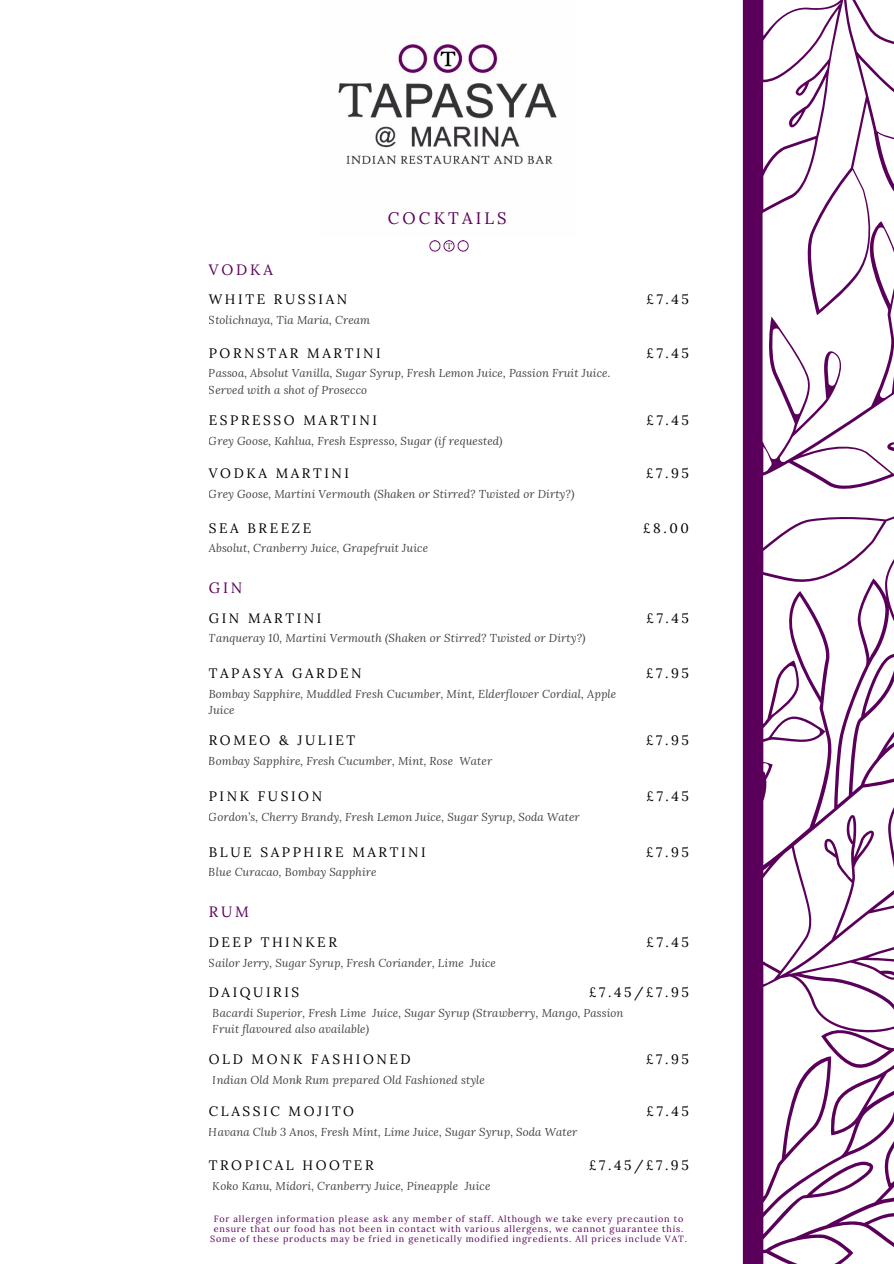
<style>
.page{position:relative;width:894px;height:1264px;background:#fff}
.page>*{position:absolute;margin:0;border:0;box-sizing:border-box;transform-origin:0 0}
.t1{font:16.65px "Lora";letter-spacing:.19em;color:#5a005a}
.t2{font:15px "Lora";letter-spacing:.19em;color:#5a005a}
.t3{font:13.65px "Lora";letter-spacing:.19em;color:#000}
.t4{font:italic 11.4px/16.5px "Lora";letter-spacing:.01em;color:#000}
.t5{font:9px/9.9px "Lora";letter-spacing:.09em;color:#5a005a;text-align:center}
</style>
<div class="page">
<svg style="left:742px;top:0;width:151px;height:1263px"></svg>
<img style="left:338px;top:41px;width:219px;height:123px">
<img style="left:429px;top:241px;width:40px;height:11px">
<h2 class="t2" style="left:209px;top:259px;width:65px">VODKA</h2>
<h1 class="t1" style="left:387px;top:207px;width:120px">COCKTAILS</h1>
<p class="t3" style="left:209px;top:291px;width:140px">WHITE RUSSIAN</p>
<p class="t3" style="left:646px;top:291px;width:44px">£7.45</p>
<p class="t4" style="left:209px;top:311px;width:163px">Stolichnaya, Tia Maria, Cream</p>
<p class="t3" style="left:209px;top:344px;width:173px">PORNSTAR MARTINI</p>
<p class="t3" style="left:646px;top:344px;width:44px">£7.45</p>
<p class="t4" style="left:209px;top:365px;width:403px">Passoa, Absolut Vanilla, Sugar Syrup, Fresh Lemon Juice, Passion Fruit Juice.<br>Served with a shot of Prosecco</p>
<p class="t3" style="left:209px;top:411px;width:170px">ESPRESSO MARTINI</p>
<p class="t3" style="left:646px;top:411px;width:44px">£7.45</p>
<p class="t4" style="left:209px;top:432px;width:295px">Grey Goose, Kahlua, Fresh Espresso, Sugar (if requested)</p>
<p class="t3" style="left:209px;top:464px;width:142px">VODKA MARTINI</p>
<p class="t3" style="left:646px;top:464px;width:44px">£7.95</p>
<p class="t4" style="left:209px;top:485px;width:367px">Grey Goose, Martini Vermouth (Shaken or Stirred? Twisted or Dirty?)</p>
<p class="t3" style="left:209px;top:519px;width:104px">SEA BREEZE</p>
<p class="t3" style="left:643px;top:519px;width:47px">£8.00</p>
<p class="t4" style="left:209px;top:540px;width:221px">Absolut, Cranberry Juice, Grapefruit Juice</p>
<h2 class="t2" style="left:209px;top:577px;width:35px">GIN</h2>
<p class="t3" style="left:209px;top:609px;width:114px">GIN MARTINI</p>
<p class="t3" style="left:646px;top:609px;width:44px">£7.45</p>
<p class="t4" style="left:209px;top:629px;width:378px">Tanqueray 10, Martini Vermouth (Shaken or Stirred? Twisted or Dirty?)</p>
<p class="t3" style="left:209px;top:664px;width:154px">TAPASYA GARDEN</p>
<p class="t3" style="left:646px;top:664px;width:44px">£7.95</p>
<p class="t4" style="left:209px;top:685px;width:409px">Bombay Sapphire, Muddled Fresh Cucumber, Mint, Elderflower Cordial, Apple<br>Juice</p>
<p class="t3" style="left:209px;top:731px;width:148px">ROMEO &amp; JULIET</p>
<p class="t3" style="left:646px;top:731px;width:44px">£7.95</p>
<p class="t4" style="left:209px;top:752px;width:285px">Bombay Sapphire, Fresh Cucumber, Mint, Rose Water</p>
<p class="t3" style="left:209px;top:787px;width:115px">PINK FUSION</p>
<p class="t3" style="left:646px;top:787px;width:44px">£7.45</p>
<p class="t4" style="left:209px;top:808px;width:372px">Gordon’s, Cherry Brandy, Fresh Lemon Juice, Sugar Syrup, Soda Water</p>
<p class="t3" style="left:209px;top:842px;width:218px">BLUE SAPPHIRE MARTINI</p>
<p class="t3" style="left:646px;top:842px;width:44px">£7.95</p>
<p class="t4" style="left:209px;top:863px;width:169px">Blue Curacao, Bombay Sapphire</p>
<h2 class="t2" style="left:209px;top:902px;width:42px">RUM</h2>
<p class="t3" style="left:209px;top:933px;width:130px">DEEP THINKER</p>
<p class="t3" style="left:646px;top:933px;width:44px">£7.45</p>
<p class="t4" style="left:209px;top:954px;width:289px">Sailor Jerry, Sugar Syrup, Fresh Coriander, Lime Juice</p>
<p class="t3" style="left:209px;top:983px;width:92px">DAIQUIRIS</p>
<p class="t3" style="left:589px;top:983px;width:101px">£7.45/£7.95</p>
<p class="t4" style="left:213px;top:1004px;width:412px">Bacardi Superior, Fresh Lime Juice, Sugar Syrup (Strawberry, Mango, Passion<br>Fruit flavoured also available)</p>
<p class="t3" style="left:209px;top:1050px;width:203px">OLD MONK FASHIONED</p>
<p class="t3" style="left:646px;top:1050px;width:44px">£7.95</p>
<p class="t4" style="left:213px;top:1071px;width:274px">Indian Old Monk Rum prepared Old Fashioned style</p>
<p class="t3" style="left:209px;top:1102px;width:147px">CLASSIC MOJITO</p>
<p class="t3" style="left:646px;top:1102px;width:44px">£7.45</p>
<p class="t4" style="left:209px;top:1123px;width:370px">Havana Club 3 Anos, Fresh Mint, Lime Juice, Sugar Syrup, Soda Water</p>
<p class="t3" style="left:209px;top:1156px;width:166px">TROPICAL HOOTER</p>
<p class="t3" style="left:589px;top:1156px;width:101px">£7.45/£7.95</p>
<p class="t4" style="left:213px;top:1177px;width:279px">Koko Kanu, Midori, Cranberry Juice, Pineapple Juice</p>
<p class="t5" style="left:210px;top:1214px;width:478px">For allergen information please ask any member of staff. Although we take every precaution to ensure that our food has not been in contact with various allergens, we cannot guarantee this.<br>Some of these products may be fried in genetically modified ingredients. All prices include VAT.</p>
</div>
